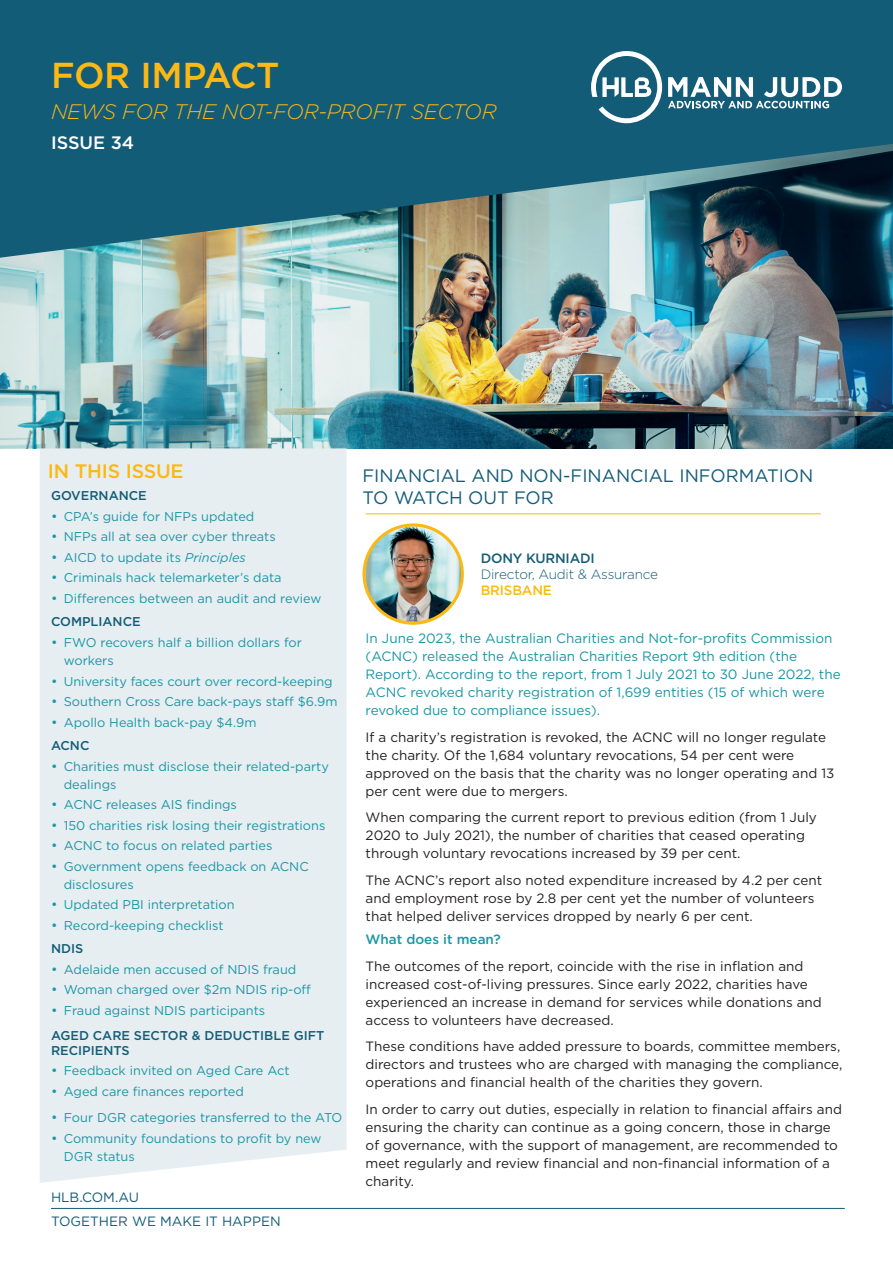
<style>
.page{position:relative;width:893px;height:1263px;background:#fff}
.page>*{position:absolute;margin:0;border:0;box-sizing:border-box;transform-origin:0 0}
.t1{font:500 36px "Gotham";letter-spacing:-.01em;color:#fcb814}
.t2{font:italic 300 21px "Gotham";letter-spacing:-.01em;color:#fcb814}
.t3{font:500 19.5px "Gotham";letter-spacing:-.01em;color:#fcb814}
.t4{font:18px/21px "Gotham";color:#135c77}
.t5{font:500 18px "Gotham";color:#fff}
.t6{font:13.5px/18px "Gotham";color:#231f20}
.t7{font:13.5px/18px "Gotham";color:#1a96a5}
.t8{font:13.5px/24px "Gotham";color:#135c77}
.t9{font:300 13.5px "Gotham";letter-spacing:-.015em;color:#135c77}
.t10{font:500 13.5px "Gotham";color:#1a96a5}
.t11{font:500 13.5px "Gotham";letter-spacing:-.015em;color:#135c77}
.t12{font:500 13.5px "Gotham";letter-spacing:-.015em;color:#fcb814}
.t13{font:12.75px/18px "Gotham";color:#1a96a5}
.t14{font:500 12.75px/25px "Gotham";color:#135c77}
.s1{font-size:13.5px}
.s2{font-style:italic}
.s3{font-weight:500;color:#135c77}
.s4{font-weight:400;font-size:13.5px;color:#1a96a5}
.s5{font-weight:400;color:#1a96a5}
</style>
<div class="page">
<img style="left:0;top:258px;width:893px;height:190px">
<svg style="left:0;top:0;width:893px;height:258px;background:#256479"></svg>
<svg style="left:591px;top:51px;width:71px;height:72px"></svg>
<svg style="left:668px;top:77px;width:174px;height:31px"></svg>
<div style="left:40px;top:448px;width:307px;height:735px;background:#e7eef1"></div>
<hr style="left:366px;top:513px;width:455px;height:1px;background:#fcb814">
<svg style="left:362px;top:523px;width:102px;height:102px"></svg>
<img style="left:366px;top:526px;width:95px;height:96px;border-radius:48px">
<hr style="left:51px;top:1208px;width:794px;height:1px;background:#135c77">
<h1 class="t1" style="left:51px;top:52px;width:230px">FOR IMPACT</h1>
<h2 class="t2" style="left:51px;top:98px;width:447px">NEWS FOR THE NOT-FOR-PROFIT SECTOR</h2>
<h3 class="t5" style="left:51px;top:131px;width:85px">ISSUE 34</h3>
<h3 class="t3" style="left:48px;top:458px;width:137px">IN THIS ISSUE</h3>
<p class="t14" style="left:51px;top:483px;width:97px">GOVERNANCE</p>
<p class="t13" style="left:51px;top:507px;width:205px"><span class="s1">•</span> CPA’s guide for NFPs updated</p>
<p class="t13" style="left:51px;top:528px;width:226px"><span class="s1">•</span> NFPs all at sea over cyber threats</p>
<p class="t13" style="left:51px;top:548px;width:196px"><span class="s1">•</span> AICD to update its <span class="s2">Principles</span></p>
<p class="t13" style="left:51px;top:569px;width:232px"><span class="s1">•</span> Criminals hack telemarketer’s data</p>
<p class="t13" style="left:51px;top:586px;width:272px;line-height:23.5px"><span class="s1">•</span> Differences between an audit and review<br><span class="s3">COMPLIANCE</span></p>
<p class="t13" style="left:64px;top:633px;width:240px;text-indent:-13px"><span class="s1">•</span> FWO recovers half a billion dollars for workers</p>
<p class="t13" style="left:51px;top:672px;width:283px"><span class="s1">•</span> University faces court over record-keeping</p>
<p class="t13" style="left:51px;top:692px;width:288px"><span class="s1">•</span> Southern Cross Care back-pays staff $6.9m</p>
<p class="t13" style="left:51px;top:710px;width:207px;line-height:23.5px"><span class="s1">•</span> Apollo Health back-pay $4.9m<br><span class="s3">ACNC</span></p>
<p class="t13" style="left:64px;top:757px;width:267px;text-indent:-13px"><span class="s1">•</span> Charities must disclose their related-party dealings</p>
<p class="t13" style="left:51px;top:795px;width:187px"><span class="s1">•</span> ACNC releases AIS findings</p>
<p class="t13" style="left:51px;top:816px;width:276px"><span class="s1">•</span> 150 charities risk losing their registrations</p>
<p class="t13" style="left:51px;top:836px;width:223px"><span class="s1">•</span> ACNC to focus on related parties</p>
<p class="t13" style="left:64px;top:857px;width:246px;text-indent:-13px"><span class="s1">•</span> Government opens feedback on ACNC disclosures</p>
<p class="t13" style="left:51px;top:895px;width:185px"><span class="s1">•</span> Updated PBI interpretation</p>
<p class="t13" style="left:51px;top:913px;width:174px;line-height:23.5px"><span class="s1">•</span> Record-keeping checklist<br><span class="s3">NDIS</span></p>
<p class="t13" style="left:51px;top:960px;width:247px"><span class="s1">•</span> Adelaide men accused of NDIS fraud</p>
<p class="t13" style="left:51px;top:980px;width:261px"><span class="s1">•</span> Woman charged over $2m NDIS rip-off</p>
<p class="t14" style="left:51px;top:997px;width:275px"><span class="s4">•</span> <span class="s5">Fraud against NDIS participants<br></span>AGED CARE SECTOR &amp; DEDUCTIBLE GIFT</p>
<p class="t14" style="left:51px;top:1037px;width:80px">RECIPIENTS</p>
<p class="t13" style="left:51px;top:1061px;width:240px"><span class="s1">•</span> Feedback invited on Aged Care Act</p>
<p class="t13" style="left:51px;top:1082px;width:194px"><span class="s1">•</span> Aged care finances reported</p>
<p class="t13" style="left:51px;top:1108px;width:293px"><span class="s1">•</span> Four DGR categories transferred to the ATO</p>
<p class="t13" style="left:64px;top:1129px;width:259px;text-indent:-13px"><span class="s1">•</span> Community foundations to profit by new<br>DGR status</p>
<p class="t8" style="left:51px;top:1184px;width:231px">HLB.COM.AU<br>TOGETHER WE MAKE IT HAPPEN</p>
<h3 class="t4" style="left:362px;top:465px;width:452px">FINANCIAL AND NON-FINANCIAL INFORMATION<br>TO WATCH OUT FOR</h3>
<p class="t11" style="left:481px;top:549px;width:116px">DONY KURNIADI</p>
<p class="t9" style="left:481px;top:566px;width:179px">Director, Audit &amp; Assurance</p>
<p class="t12" style="left:481px;top:582px;width:73px">BRISBANE</p>
<p class="t7" style="left:366px;top:629px;width:477px">In June 2023, the Australian Charities and Not-for-profits Commission (ACNC) released the Australian Charities Report 9th edition (the Report). According to the report, from 1 July 2021 to 30 June 2022, the ACNC revoked charity registration of 1,699 entities (15 of which were revoked due to compliance issues).</p>
<p class="t6" style="left:366px;top:728px;width:470px">If a charity’s registration is revoked, the ACNC will no longer regulate the charity. Of the 1,684 voluntary revocations, 54 per cent were approved on the basis that the charity was no longer operating and 13 per cent were due to mergers.</p>
<p class="t6" style="left:366px;top:808px;width:453px">When comparing the current report to previous edition (from 1 July<br>2020 to July 2021), the number of charities that ceased operating through voluntary revocations increased by 39 per cent.</p>
<p class="t6" style="left:366px;top:871px;width:458px">The ACNC’s report also noted expenditure increased by 4.2 per cent and employment rose by 2.8 per cent yet the number of volunteers that helped deliver services dropped by nearly 6 per cent.</p>
<p class="t10" style="left:366px;top:931px;width:137px">What does it mean?</p>
<p class="t6" style="left:366px;top:957px;width:458px">The outcomes of the report, coincide with the rise in inflation and increased cost-of-living pressures. Since early 2022, charities have experienced an increase in demand for services while donations and access to volunteers have decreased.</p>
<p class="t6" style="left:366px;top:1037px;width:478px">These conditions have added pressure to boards, committee members, directors and trustees who are charged with managing the compliance, operations and financial health of the charities they govern.</p>
<p class="t6" style="left:366px;top:1100px;width:478px">In order to carry out duties, especially in relation to financial affairs and ensuring the charity can continue as a going concern, those in charge of governance, with the support of management, are recommended to meet regularly and review financial and non-financial information of a charity.</p>
</div>
